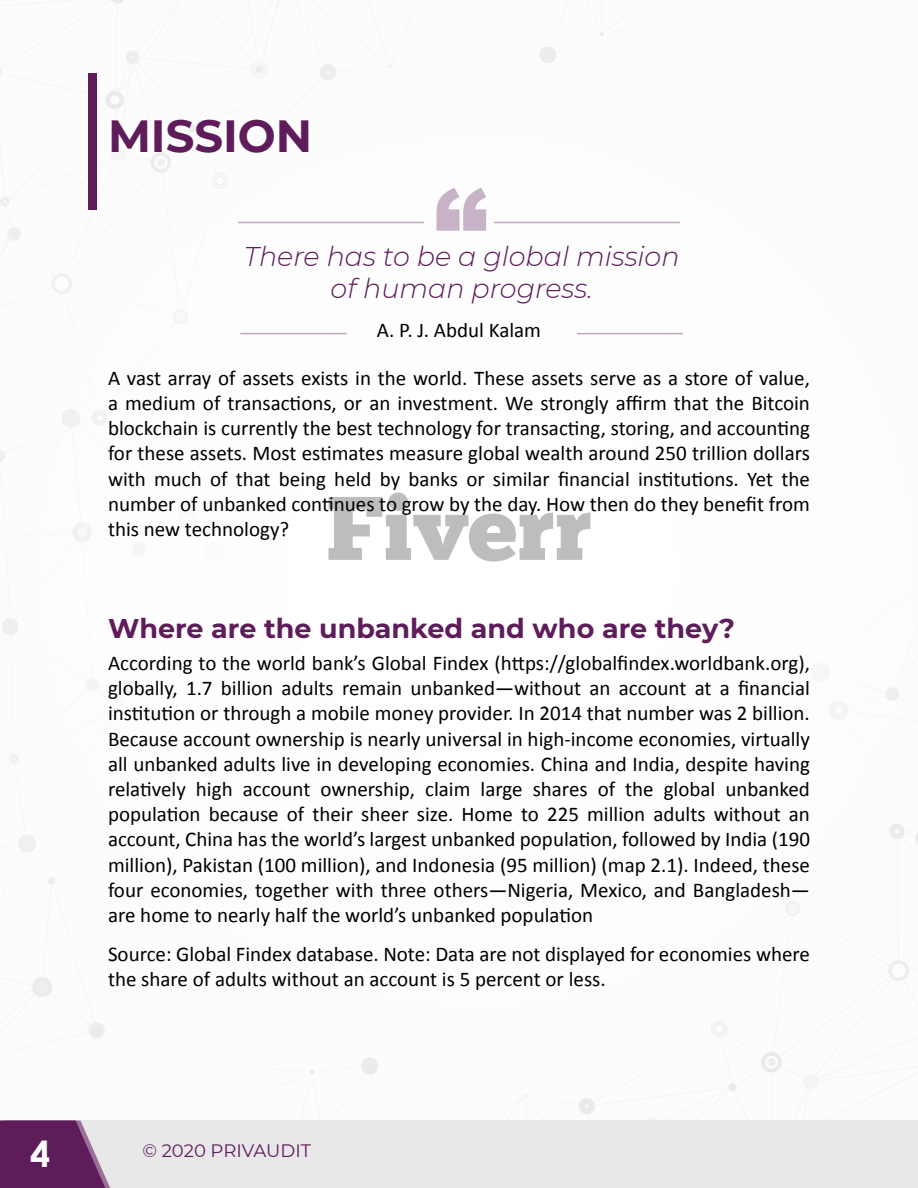
<style>
.page{position:relative;width:918px;height:1188px;background:#fff}
.page>*{position:absolute;margin:0;border:0;box-sizing:border-box;transform-origin:0 0}
.t1{font:900 108px "Arial";color:#c8b2c7}
.t2{font:90px "Chunk Five Ex";color:#000}
.t3{font:700 45px "Montserrat";color:#5e1c5a}
.t4{font:700 36px "Century Gothic";color:#fff}
.t5{font:italic 300 27px/32.4px "Montserrat";color:#5e1c5a;text-align:center}
.t6{font:700 27px "Montserrat";color:#5e1c5a}
.t7{font:21px/25.2px "Calibri";color:#000;text-align:justify}
.t8{font:18px "Montserrat";letter-spacing:-.005em;color:#5e1c5a}
</style>
<div class="page">
<img style="left:0;top:0;width:918px;height:1120px">
<div style="left:0;top:1120px;width:918px;height:68px;background:#e8e8e8"></div>
<svg style="left:0;top:1120px;width:110px;height:68px;background:#733b70"></svg>
<div style="left:89px;top:74px;width:8px;height:136px;background:#5e1c5a"></div>
<hr style="left:238px;top:222px;width:186px;height:1px;background:#5e1c5a">
<hr style="left:494px;top:222px;width:186px;height:1px;background:#5e1c5a">
<hr style="left:240px;top:333px;width:106px;height:1px;background:#5e1c5a">
<hr style="left:577px;top:333px;width:106px;height:1px;background:#5e1c5a">
<h3 class="t3" style="left:108px;top:103px;width:206px">Mission</h3>
<h1 class="t1" style="left:434px;top:149px;width:55px">“</h1>
<p class="t5" style="left:244px;top:239px;width:437px">There has to be a global mission of human progress.</p>
<p class="t7" style="left:377px;top:318px;width:166px">A. P. J. Abdul Kalam</p>
<p class="t7" style="left:108px;top:365px;width:704px">A vast array of assets exists in the world. These assets serve as a store of value, a medium of transactions, or an investment. We strongly affirm that the Bitcoin blockchain is currently the best technology for transacting, storing, and accounting for these assets. Most estimates measure global wealth around 250 trillion dollars with much of that being held by banks or similar financial institutions. Yet the number of unbanked continues to grow by the day. How then do they benefit from this new technology?</p>
<h2 class="t2" style="left:326px;top:461px;width:267px">Fiverr</h2>
<p class="t6" style="left:108px;top:609px;width:629px">Where are the unbanked and who are they?</p>
<p class="t7" style="left:108px;top:651px;width:704px">According to the world bank’s Global Findex (https://globalfindex.worldbank.org), globally, 1.7 billion adults remain unbanked—without an account at a financial institution or through a mobile money provider. In 2014 that number was 2 billion.<br>Because account ownership is nearly universal in high-income economies, virtually all unbanked adults live in developing economies. China and India, despite having relatively high account ownership, claim large shares of the global unbanked population because of their sheer size. Home to 225 million adults without an account, China has the world’s largest unbanked population, followed by India (190 million), Pakistan (100 million), and Indonesia (95 million) (map 2.1). Indeed, these four economies, together with three others—Nigeria, Mexico, and Bangladesh— are home to nearly half the world’s unbanked population</p>
<p class="t7" style="left:108px;top:941px;width:704px">Source: Global Findex database. Note: Data are not displayed for economies where the share of adults without an account is 5 percent or less.</p>
<h3 class="t4" style="left:30px;top:1127px;width:22px">4</h3>
<p class="t8" style="left:143px;top:1139px;width:170px">© 2020 PRIVAUDIT</p>
</div>
